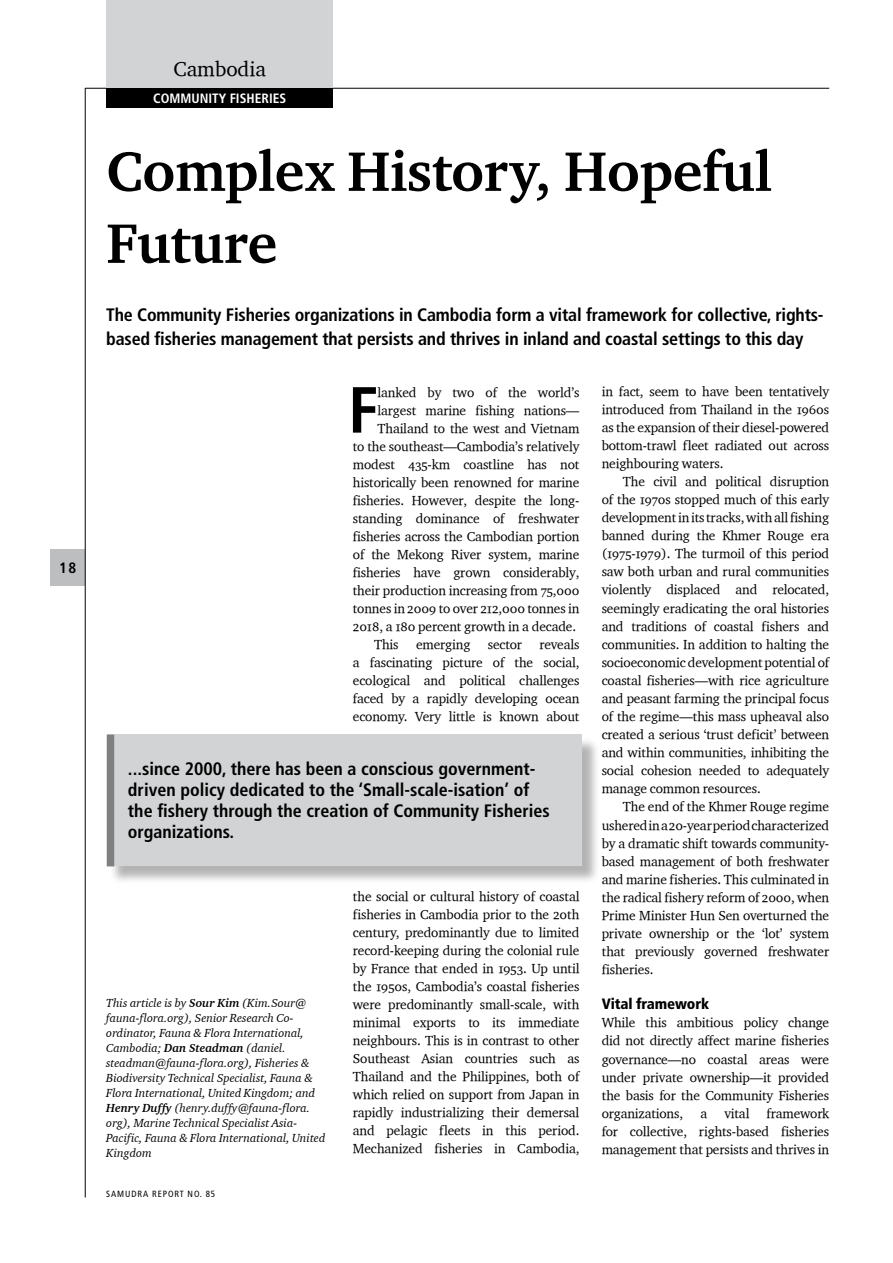
<style>
.page{position:relative;width:893px;height:1263px;background:#fff}
.page>*{position:absolute;margin:0;border:0;box-sizing:border-box;transform-origin:0 0}
.t1{font:700 condensed 65.1px "Frutiger LT Std";color:#000}
.t2{font:57px/72px "Charter Bd OSITCTT Bold";letter-spacing:-.01em;color:#000}
.t3{font:21px "Charter OSITCTT";color:#000}
.t4{font:700 condensed 18px/21px "Frutiger";letter-spacing:-.01em;color:#000}
.t5{font:900 condensed 15px "Frutiger LT Std";letter-spacing:-.01em;color:#000}
.t6{font:700 condensed 15px "Frutiger LT Std";color:#000}
.t7{font:13.5px/18.1px "Charter OSITCTT";letter-spacing:-.01em;color:#000;text-align:justify}
.t8{font:700 condensed 13.5px "Frutiger";color:#fff}
.t9{font:12px/15px "Charter OSITCTT Italic";color:#000}
.t10{font:condensed 9px "Frutiger LT Std";letter-spacing:.1em;color:#000}
.s1{font-family:"Charter Bd OSITCTT Bold";font-style:italic}
</style>
<div class="page">
<div style="left:51px;top:550px;width:34px;height:36px;background:#bcbec0"></div>
<hr style="left:85px;top:88px;width:1px;height:1109px;background:#000">
<hr style="left:85px;top:88px;width:744px;height:1px;background:#000">
<div style="left:106px;top:88px;width:227px;height:20px;background:#000"></div>
<div style="left:106px;top:0;width:227px;height:88px;background:#d1d3d4"></div>
<div style="left:109px;top:737px;width:491px;height:148px;background:#000;opacity:.3"></div>
<div style="left:107px;top:735px;width:475px;height:131px;background:#d1d3d4"></div>
<div style="left:107px;top:735px;width:7px;height:131px;background:#808080"></div>
<p class="t6" style="left:59px;top:559px;width:19px">18</p>
<h3 class="t3" style="left:173px;top:55px;width:94px">Cambodia</h3>
<p class="t8" style="left:153px;top:90px;width:135px">Community Fisheries</p>
<h2 class="t2" style="left:106px;top:134px;width:667px">Complex History, Hopeful<br>Future</h2>
<h3 class="t4" style="left:106px;top:303px;width:719px;line-height:24px">The Community Fisheries organizations in Cambodia form a vital framework for collective, rights&shy;based fisheries management that persists and thrives in inland and coastal settings to this day</h3>
<h1 class="t1" style="left:348px;top:371px;width:32px">F</h1>
<p class="t7" style="left:378px;top:383px;width:203px">lanked by two of the world’s</p>
<p class="t7" style="left:378px;top:401px;width:203px">largest marine fishing nations—</p>
<p class="t7" style="left:378px;top:419px;width:203px">Thailand to the west and Vietnam</p>
<p class="t7" style="left:353px;top:437px;width:228px">to the southeast—Cambodia’s relatively</p>
<p class="t7" style="left:353px;top:455px;width:228px">modest 435-km coastline has not</p>
<p class="t7" style="left:353px;top:473px;width:228px">historically been renowned for marine</p>
<p class="t7" style="left:353px;top:491px;width:228px">fisheries. However, despite the long-</p>
<p class="t7" style="left:353px;top:509px;width:228px">standing dominance of freshwater</p>
<p class="t7" style="left:353px;top:527px;width:228px">fisheries across the Cambodian portion</p>
<p class="t7" style="left:353px;top:545px;width:228px">of the Mekong River system, marine</p>
<p class="t7" style="left:353px;top:563px;width:228px">fisheries have grown considerably,</p>
<p class="t7" style="left:353px;top:581px;width:228px">their production increasing from 75,000</p>
<p class="t7" style="left:353px;top:599px;width:228px">tonnes in 2009 to over 212,000 tonnes in</p>
<p class="t7" style="left:353px;top:617px;width:225px">2018, a 180 percent growth in a decade.</p>
<p class="t7" style="left:374px;top:635px;width:26px">This</p>
<p class="t7" style="left:416px;top:635px;width:56px">emerging</p>
<p class="t7" style="left:488px;top:635px;width:36px">sector</p>
<p class="t7" style="left:353px;top:635px;width:228px;text-indent:187px">reveals a fascinating picture of the social, ecological and political challenges faced by a rapidly developing ocean economy. Very little is known about</p>
<h3 class="t4" style="left:128px;top:759px;width:423px">...since 2000, there has been a conscious government&shy;driven policy dedicated to the ‘Small-scale-isation’ of the fishery through the creation of Community Fisheries organizations.</h3>
<p class="t9" style="left:106px;top:995px;width:221px">This article is by <span class="s1">Sour Kim</span> (Kim.Sour@ fauna-flora.org), Senior Research Co&shy;ordinator, Fauna &amp; Flora International, Cambodia; <span class="s1">Dan Steadman</span> (daniel. steadman@fauna-flora.org), Fisheries &amp; Biodiversity Technical Specialist, Fauna &amp; Flora International, United Kingdom; and <span class="s1">Henry Duffy</span> (henry.duffy@fauna-flora. org), Marine Technical Specialist Asia-Pacific, Fauna &amp; Flora International, United Kingdom</p>
<p class="t10" style="left:106px;top:1189px;width:110px">SAMUDRA REPORT NO. 85</p>
<p class="t7" style="left:353px;top:887px;width:228px">the social or cultural history of coastal fisheries in Cambodia prior to the 20th century, predominantly due to limited record-keeping during the colonial rule by France that ended in 1953. Up until the 1950s, Cambodia’s coastal fisheries were predominantly small-scale, with minimal exports to its immediate neighbours. This is in contrast to other Southeast Asian countries such as Thailand and the Philippines, both of which relied on support from Japan in rapidly industrializing their demersal and pelagic fleets in this period.<br>Mechanized fisheries in Cambodia,</p>
<p class="t7" style="left:602px;top:382px;width:229px">in fact, seem to have been tentatively introduced from Thailand in the 1960s as the expansion of their diesel-powered bottom-trawl fleet radiated out across neighbouring waters.</p>
<p class="t7" style="left:602px;top:472px;width:229px;text-indent:21px">The civil and political disruption of the 1970s stopped much of this early development in its tracks, with all fishing banned during the Khmer Rouge era (1975-1979). The turmoil of this period saw both urban and rural communities violently displaced and relocated, seemingly eradicating the oral histories and traditions of coastal fishers and communities. In addition to halting the socioeconomic development potential of coastal fisheries—with rice agriculture and peasant farming the principal focus of the regime—this mass upheaval also created a serious ‘trust deficit’ between and within communities, inhibiting the social cohesion needed to adequately manage common resources.</p>
<p class="t7" style="left:602px;top:797px;width:229px;text-indent:21px">The end of the Khmer Rouge regime ushered in a 20-year period characterized by a dramatic shift towards community&shy;based management of both freshwater and marine fisheries. This culminated in the radical fishery reform of 2000, when Prime Minister Hun Sen overturned the private ownership or the ‘lot’ system that previously governed freshwater fisheries.</p>
<p class="t5" style="left:602px;top:995px;width:109px">Vital framework</p>
<p class="t7" style="left:602px;top:1013px;width:229px">While this ambitious policy change did not directly affect marine fisheries governance—no coastal areas were under private ownership—it provided the basis for the Community Fisheries organizations,</p>
<p class="t7" style="left:602px;top:1104px;width:229px;text-indent:165px">framework for collective, rights-based fisheries management that persists and thrives in</p>
<p class="t7" style="left:700px;top:1104px;width:8px">a</p>
<p class="t7" style="left:724px;top:1104px;width:27px">vital</p>
</div>
